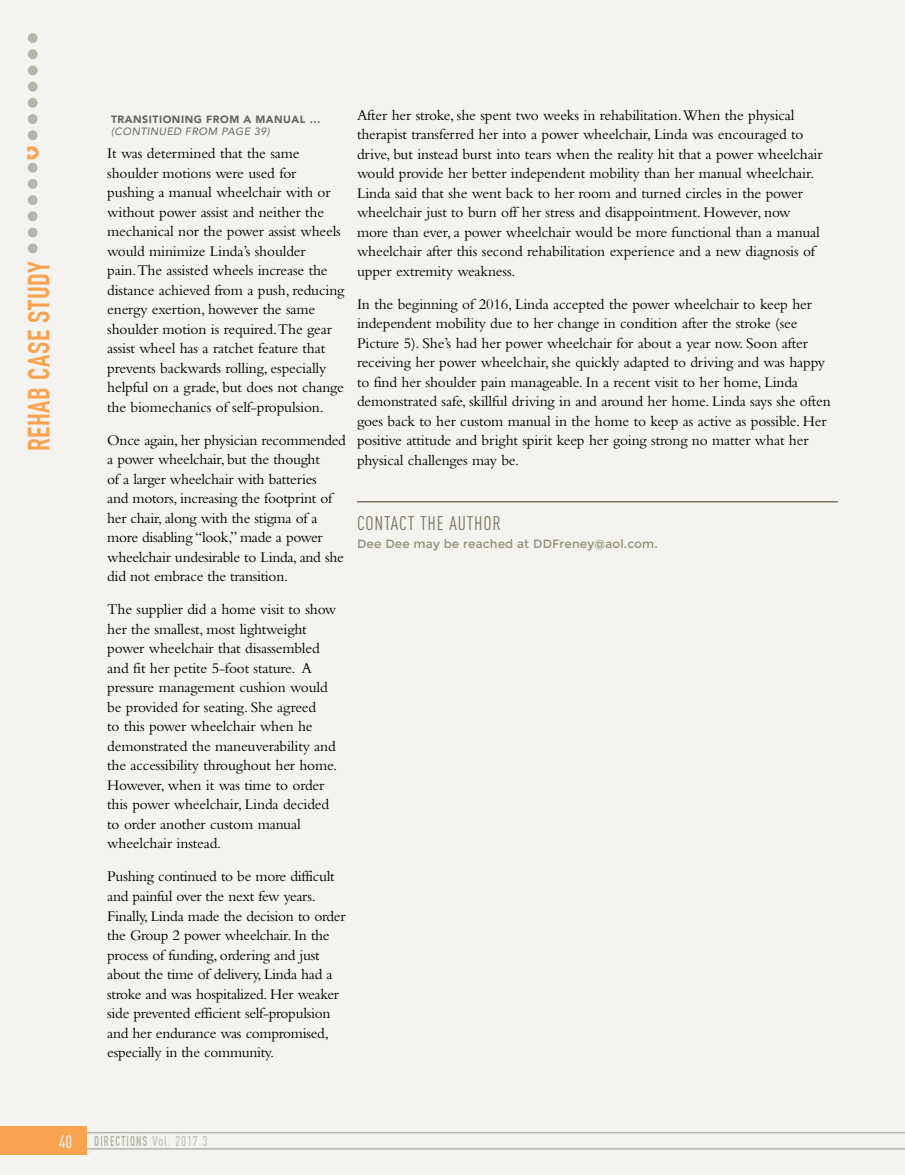
<style>
.page{position:relative;width:905px;height:1175px;background:#fff}
.page>*{position:absolute;margin:0;border:0;box-sizing:border-box;transform-origin:0 0}
.t1{font:700 30px "DIN Condensed";letter-spacing:.02em;color:#f9a350}
.t2{font:19.5px "DIN Cond";letter-spacing:.04em;color:#767662}
.t3{font:15.3px/19.5px "Bembo";letter-spacing:-.01em;color:#000}
.t4{font:700 14.1px "DIN Condensed";letter-spacing:.09em;color:#b5b5aa;scale:.85 1}
.t5{font:12px "Montserrat";letter-spacing:.01em;color:#8f8f7c}
.t6{font:900 10.5px "Avenir LT Std";letter-spacing:.05em;color:#636466}
.t7{font:italic 10.5px "Avenir LT Std";letter-spacing:.05em;color:#636466}
.s1{font-family:"DIN Cond";font-weight:500;font-size:18px;color:#e7e7e0}
.s2{font-family:"DIN Cond";font-weight:400}
</style>
<div class="page">
<div style="left:0;top:0;width:904px;height:1174px;background:#f4f3ef"></div>
<svg style="left:0;top:1132px;width:904px;height:23px"></svg>
<div style="left:0;top:1126px;width:87px;height:28px;background:#f9a350"></div>
<div style="left:28px;top:33px;width:10px;height:10px;background:#b5b5aa;border-radius:50%"></div>
<div style="left:28px;top:49px;width:10px;height:10px;background:#b5b5aa;border-radius:50%"></div>
<div style="left:28px;top:65px;width:10px;height:10px;background:#b5b5aa;border-radius:50%"></div>
<div style="left:28px;top:82px;width:10px;height:10px;background:#b5b5aa;border-radius:50%"></div>
<div style="left:28px;top:98px;width:10px;height:10px;background:#b5b5aa;border-radius:50%"></div>
<div style="left:28px;top:114px;width:10px;height:10px;background:#b5b5aa;border-radius:50%"></div>
<div style="left:28px;top:130px;width:10px;height:10px;background:#b5b5aa;border-radius:50%"></div>
<div style="left:28px;top:163px;width:10px;height:10px;background:#b5b5aa;border-radius:50%"></div>
<div style="left:28px;top:179px;width:10px;height:10px;background:#b5b5aa;border-radius:50%"></div>
<div style="left:28px;top:195px;width:10px;height:10px;background:#b5b5aa;border-radius:50%"></div>
<div style="left:28px;top:211px;width:10px;height:10px;background:#b5b5aa;border-radius:50%"></div>
<div style="left:28px;top:227px;width:10px;height:10px;background:#b5b5aa;border-radius:50%"></div>
<div style="left:28px;top:243px;width:10px;height:10px;background:#b5b5aa;border-radius:50%"></div>
<svg style="left:27px;top:146px;width:12px;height:13px"></svg>
<hr style="left:357px;top:501px;width:481px;height:1px;background:#767662">
<h1 class="t1" style="left:21px;top:451px;width:191px;rotate:-90deg">REHAB CASE STUDY</h1>
<p class="t6" style="left:111px;top:113px;width:210px">TRANSITIONING FROM A MANUAL ...</p>
<p class="t7" style="left:111px;top:125px;width:160px">(CONTINUED FROM PAGE 39)</p>
<p class="t3" style="left:107px;top:143px;width:239px">It was determined that the same shoulder motions were used for pushing a manual wheelchair with or without power assist and neither the mechanical nor the power assist wheels would minimize Linda’s shoulder<br>pain. The assisted wheels increase the distance achieved from a push, reducing energy exertion, however the same shoulder motion is required. The gear assist wheel has a ratchet feature that prevents backwards rolling, especially helpful on a grade, but does not change the biomechanics of self-propulsion.</p>
<p class="t3" style="left:107px;top:430px;width:240px">Once again, her physician recommended a power wheelchair, but the thought<br>of a larger wheelchair with batteries<br>and motors, increasing the footprint of her chair, along with the stigma of a more disabling “look,” made a power wheelchair undesirable to Linda, and she did not embrace the transition.</p>
<p class="t3" style="left:107px;top:599px;width:231px">The supplier did a home visit to show her the smallest, most lightweight power wheelchair that disassembled and fit her petite 5-foot stature. A pressure management cushion would be provided for seating. She agreed<br>to this power wheelchair when he demonstrated the maneuverability and the accessibility throughout her home.<br>However, when it was time to order this power wheelchair, Linda decided to order another custom manual wheelchair instead.</p>
<p class="t3" style="left:107px;top:866px;width:240px">Pushing continued to be more difficult and painful over the next few years.<br>Finally, Linda made the decision to order the Group 2 power wheelchair. In the process of funding, ordering and just about the time of delivery, Linda had a stroke and was hospitalized. Her weaker side prevented efficient self-propulsion and her endurance was compromised, especially in the community.</p>
<p class="t3" style="left:357px;top:105px;width:467px">After her stroke, she spent two weeks in rehabilitation. When the physical therapist transferred her into a power wheelchair, Linda was encouraged to drive, but instead burst into tears when the reality hit that a power wheelchair would provide her better independent mobility than her manual wheelchair.<br>Linda said that she went back to her room and turned circles in the power wheelchair just to burn off her stress and disappointment. However, now more than ever, a power wheelchair would be more functional than a manual wheelchair after this second rehabilitation experience and a new diagnosis of upper extremity weakness.</p>
<p class="t3" style="left:357px;top:294px;width:475px">In the beginning of 2016, Linda accepted the power wheelchair to keep her independent mobility due to her change in condition after the stroke (see Picture 5). She’s had her power wheelchair for about a year now. Soon after receiving her power wheelchair, she quickly adapted to driving and was happy to find her shoulder pain manageable. In a recent visit to her home, Linda demonstrated safe, skillful driving in and around her home. Linda says she often goes back to her custom manual in the home to keep as active as possible. Her positive attitude and bright spirit keep her going strong no matter what her physical challenges may be.</p>
<p class="t2" style="left:357px;top:511px;width:145px">CONTACT THE AUTHOR</p>
<p class="t5" style="left:357px;top:536px;width:302px">Dee Dee may be reached at DDFreney@aol.com.</p>
<p class="t4" style="left:59px;top:1132px;width:177px"><span class="s1">40</span> DIRECTIONS <span class="s2">Vol. 2017.3</span></p>
</div>
